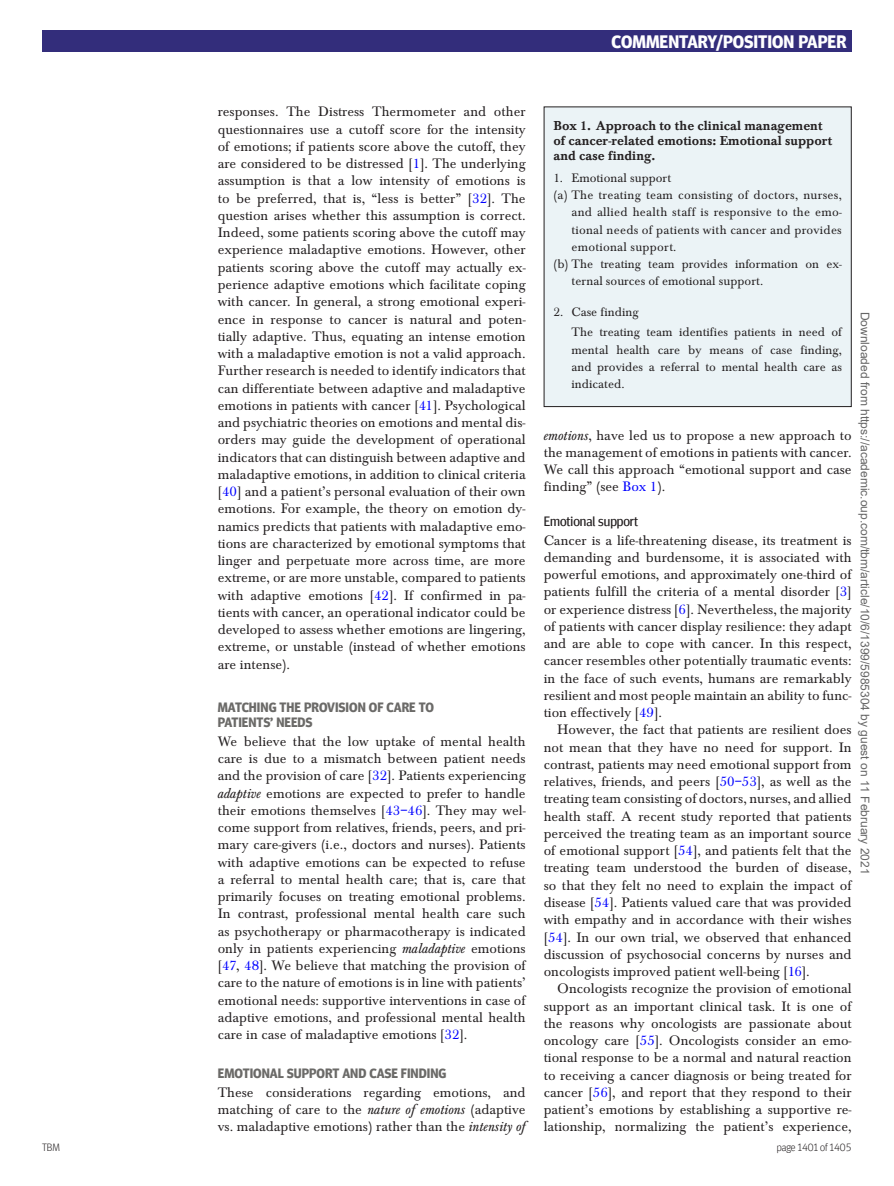
<style>
.page{position:relative;width:894px;height:1186px;background:#fff}
.page>*{position:absolute;margin:0;border:0;box-sizing:border-box;transform-origin:0 0}
.t1{font:700 18px "Meta Headline Offc";color:#fff}
.t2{font:14.25px/17.2px "Baskerville EF";color:#231f20;text-align:justify}
.t3{font:500 13.5px/15px "Baskerville EF";color:#231f20}
.t4{font:700 13.5px/15px "Meta Headline Offc";color:#6b6a68}
.t5{font:13.5px "Meta Headline Offc";color:#231f20}
.t6{font:12.75px/17.2px "Baskerville EF";color:#231f20}
.t7{font:12.75px "Baskerville EF";letter-spacing:.02em;color:#231f20}
.t8{font:12px "Arial";color:#666}
.t9{font:300 10.5px "Meta Headline Offc";color:#231f20}
.s1{color:#00f}
.s2{font-style:italic}
</style>
<div class="page">
<div style="left:42px;top:30px;width:809px;height:21px;background:#332d7b"></div>
<div style="left:544px;top:107px;width:306px;height:300px;background:#ebf3f6"></div>
<p class="t1" style="left:611px;top:31px;width:22px">COMMENTARY</p>
<p class="t1" style="left:716px;top:31px;width:26px">/POSITION</p>
<p class="t1" style="left:798px;top:31px;width:20px">PAPER</p>
<p class="t2" style="left:218px;top:103px;width:309px">responses. The Distress Thermometer and other questionnaires use a cutoff score for the intensity of emotions; if patients score above the cutoff, they are considered to be distressed [<span class="s1">1</span>]. The underlying assumption is that a low intensity of emotions is to be preferred, that is, “less is better” [<span class="s1">32</span>]. The question arises whether this assumption is correct.<br>Indeed, some patients scoring above the cutoff may experience maladaptive emotions. However, other patients scoring above the cutoff may actually ex&shy;perience adaptive emotions which facilitate coping with cancer. In general, a strong emotional experi&shy;ence in response to cancer is natural and poten&shy;tially adaptive. Thus, equating an intense emotion with a maladaptive emotion is not a valid approach.<br>Further research is needed to identify indicators that can differentiate between adaptive and maladaptive emotions in patients with cancer [<span class="s1">41</span>]. Psychological and psychiatric theories on emotions and mental dis&shy;orders may guide the development of operational indicators that can distinguish between adaptive and maladaptive emotions, in addition to clinical criteria [<span class="s1">40</span>] and a patient’s personal evaluation of their own emotions. For example, the theory on emotion dy&shy;namics predicts that patients with maladaptive emo&shy;tions are characterized by emotional symptoms that linger and perpetuate more across time, are more extreme, or are more unstable, compared to patients with adaptive emotions [<span class="s1">42</span>]. If confirmed in pa&shy;tients with cancer, an operational indicator could be developed to assess whether emotions are lingering, extreme, or unstable (instead of whether emotions are intense).</p>
<p class="t4" style="left:218px;top:700px;width:217px">MATCHING THE PROVISION OF CARE TO<br>PATIENTS’ NEEDS</p>
<p class="t2" style="left:218px;top:733px;width:309px">We believe that the low uptake of mental health care is due to a mismatch between patient needs and the provision of care [<span class="s1">32</span>]. Patients experiencing <span class="s2">adaptive</span> emotions are expected to prefer to handle their emotions themselves [<span class="s1">43–46</span>]. They may wel&shy;come support from relatives, friends, peers, and pri&shy;mary care-givers (i.e., doctors and nurses). Patients with adaptive emotions can be expected to refuse a referral to mental health care; that is, care that primarily focuses on treating emotional problems.<br>In contrast, professional mental health care such as psychotherapy or pharmacotherapy is indicated only in patients experiencing <span class="s2">maladaptive</span> emotions [<span class="s1">47</span>, <span class="s1">48</span>]. We believe that matching the provision of care to the nature of emotions is in line with patients’ emotional needs: supportive interventions in case of adaptive emotions, and professional mental health care in case of maladaptive emotions [<span class="s1">32</span>].</p>
<p class="t4" style="left:218px;top:1066px;width:230px">EMOTIONAL SUPPORT AND CASE FINDING</p>
<p class="t2" style="left:218px;top:1084px;width:309px">These considerations regarding emotions, and matching of care to the <span class="s2">nature of emotions</span> (adaptive vs. maladaptive emotions) rather than the <span class="s2">intensity of</span></p>
<p class="t3" style="left:553px;top:119px;width:280px">Box 1. Approach to the clinical management of cancer-related emotions: Emotional support and case finding.</p>
<p class="t6" style="left:553px;top:169px;width:119px">1. Emotional support</p>
<p class="t7" style="left:553px;top:188px;width:290px">(a) The treating team consisting of doctors, nurses,</p>
<p class="t7" style="left:571px;top:205px;width:272px">and allied health staff is responsive to the emo-</p>
<p class="t7" style="left:571px;top:223px;width:272px">tional needs of patients with cancer and provides</p>
<p class="t7" style="left:571px;top:240px;width:106px">emotional support.</p>
<p class="t6" style="left:553px;top:256px;width:290px">(b) The treating team provides information on ex-</p>
<p class="t6" style="left:571px;top:273px;width:193px">ternal sources of emotional support.</p>
<p class="t6" style="left:571px;top:302px;width:272px;line-height:20.2px;text-indent:-18px">2. Case finding<br>The treating team identifies patients in need of</p>
<p class="t6" style="left:571px;top:341px;width:272px;text-align:justify">mental health care by means of case finding, and provides a referral to mental health care as indicated.</p>
<p class="t8" style="left:869px;top:312px;width:564px;rotate:90deg">Downloaded from https://academic.oup.com/tbm/article/10/6/1399/5985304 by guest on 11 February 2021</p>
<p class="t2" style="left:543px;top:427px;width:309px"><span class="s2">emotions</span>, have led us to propose a new approach to the management of emotions in patients with cancer.<br>We call this approach “emotional support and case finding” (see <span class="s1">Box 1</span>).</p>
<p class="t5" style="left:543px;top:513px;width:96px">Emotional support</p>
<p class="t2" style="left:543px;top:532px;width:309px">Cancer is a life-threatening disease, its treatment is demanding and burdensome, it is associated with powerful emotions, and approximately one-third of patients fulfill the criteria of a mental disorder [<span class="s1">3</span>] or experience distress [<span class="s1">6</span>]. Nevertheless, the majority of patients with cancer display resilience: they adapt and are able to cope with cancer. In this respect, cancer resembles other potentially traumatic events: in the face of such events, humans are remarkably resilient and most people maintain an ability to func&shy;tion effectively [<span class="s1">49</span>].</p>
<p class="t2" style="left:543px;top:721px;width:309px;text-indent:13px">However, the fact that patients are resilient does not mean that they have no need for support. In contrast, patients may need emotional support from relatives, friends, and peers [<span class="s1">50–53</span>], as well as the treating team consisting of doctors, nurses, and allied health staff. A recent study reported that patients perceived the treating team as an important source of emotional support [<span class="s1">54</span>], and patients felt that the treating team understood the burden of disease, so that they felt no need to explain the impact of disease [<span class="s1">54</span>]. Patients valued care that was provided with empathy and in accordance with their wishes [<span class="s1">54</span>]. In our own trial, we observed that enhanced discussion of psychosocial concerns by nurses and oncologists improved patient well-being [<span class="s1">16</span>].</p>
<p class="t2" style="left:543px;top:980px;width:309px;text-indent:13px">Oncologists recognize the provision of emotional support as an important clinical task. It is one of the reasons why oncologists are passionate about oncology care [<span class="s1">55</span>]. Oncologists consider an emo&shy;tional response to be a normal and natural reaction to receiving a cancer diagnosis or being treated for cancer [<span class="s1">56</span>], and report that they respond to their patient’s emotions by establishing a supportive re&shy;lationship, normalizing the patient’s experience,</p>
<p class="t9" style="left:42px;top:1141px;width:19px">TBM</p>
<p class="t9" style="left:776px;top:1141px;width:76px">page 1401 of 1405</p>
</div>
